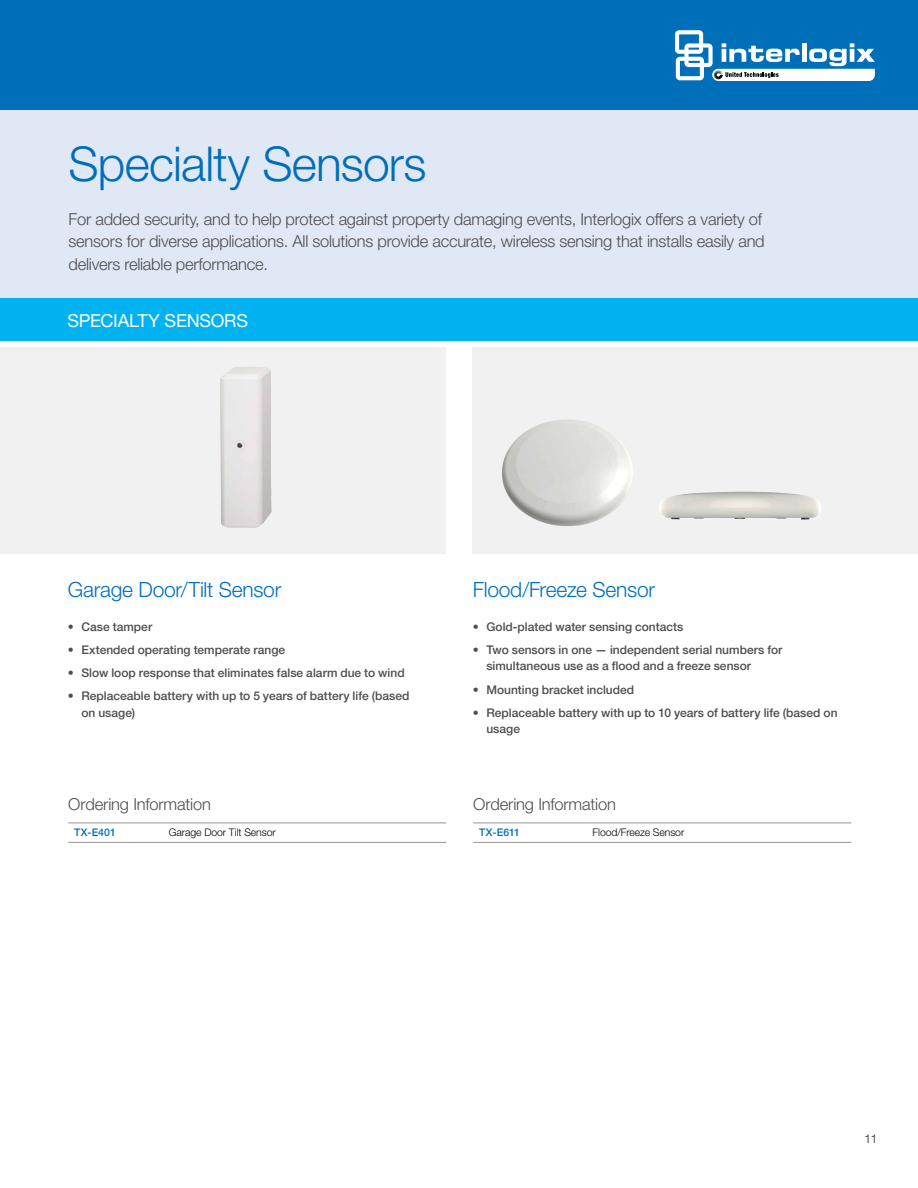
<style>
.page{position:relative;width:918px;height:1188px;background:#fff}
.page>*{position:absolute;margin:0;border:0;box-sizing:border-box;transform-origin:0 0}
.t1{font:300 48px "Helvetica Neue LT Std";letter-spacing:-.015em;color:#006fba}
.t2{font:300 21px "Helvetica Neue LT Std";letter-spacing:-.015em;color:#006fba}
.t3{font:18px "Helvetica Neue LT Std";letter-spacing:-.01em;color:#fff}
.t4{font:300 16.5px/22.5px "Helvetica Neue LT Std";letter-spacing:-.015em;color:#4d4d4f}
.t5{font:500 12px/16.5px "Helvetica Neue LT Std";color:#4d4d4f}
.t6{font:12px "Helvetica Neue LT Std";color:#4d4d4f}
.t7{font:300 10.5px "Helvetica Neue LT Std";letter-spacing:-.01em;color:#000}
.t8{font:500 10.5px "Helvetica Neue LT Std";letter-spacing:.005em;color:#006fba}
</style>
<div class="page">
<div style="left:0;top:109px;width:918px;height:191px;background:#e1e8f5"></div>
<div style="left:0;top:299px;width:918px;height:42px;background:#00b3f0"></div>
<hr style="left:473px;top:823px;width:114px;height:1px;background:#939598">
<hr style="left:587px;top:823px;width:264px;height:1px;background:#939598">
<hr style="left:473px;top:842px;width:114px;height:1px;background:#939598">
<hr style="left:587px;top:842px;width:264px;height:1px;background:#939598">
<hr style="left:68px;top:823px;width:95px;height:1px;background:#939598">
<hr style="left:163px;top:823px;width:283px;height:1px;background:#939598">
<hr style="left:68px;top:842px;width:95px;height:1px;background:#939598">
<hr style="left:163px;top:842px;width:283px;height:1px;background:#939598">
<div style="left:472px;top:348px;width:446px;height:206px;background:#f1f1f2"></div>
<div style="left:0;top:348px;width:446px;height:206px;background:#f1f1f2"></div>
<img style="left:220px;top:367px;width:52px;height:161px">
<img style="left:502px;top:420px;width:69px;height:76px">
<img style="left:659px;top:492px;width:162px;height:27px">
<div style="left:0;top:0;width:918px;height:110px;background:#006fba"></div>
<svg style="left:675px;top:30px;width:200px;height:51px"></svg>
<h1 class="t1" style="left:69px;top:135px;width:359px">Specialty Sensors</h1>
<p class="t4" style="left:69px;top:207px;width:698px">For added security, and to help protect against property damaging events, Interlogix offers a variety of sensors for diverse applications. All solutions provide accurate, wireless sensing that installs easily and delivers reliable performance.</p>
<h3 class="t3" style="left:68px;top:310px;width:182px">SPECIALTY SENSORS</h3>
<h2 class="t2" style="left:68px;top:576px;width:215px">Garage Door/Tilt Sensor</h2>
<p class="t5" style="left:68px;top:618px;width:86px">• Case tamper</p>
<p class="t5" style="left:68px;top:641px;width:219px">• Extended operating temperate range</p>
<p class="t5" style="left:68px;top:664px;width:338px">• Slow loop response that eliminates false alarm due to wind</p>
<p class="t5" style="left:81px;top:688px;width:330px;text-indent:-14px">• Replaceable battery with up to 5 years of battery life (based on usage)</p>
<h3 class="t4" style="left:68px;top:792px;width:144px">Ordering Information</h3>
<p class="t8" style="left:74px;top:826px;width:43px">TX-E401</p>
<p class="t7" style="left:169px;top:826px;width:108px">Garage Door Tilt Sensor</p>
<h2 class="t2" style="left:473px;top:576px;width:184px">Flood/Freeze Sensor</h2>
<p class="t5" style="left:473px;top:618px;width:212px">• Gold-plated water sensing contacts</p>
<p class="t5" style="left:486px;top:641px;width:298px;text-indent:-14px">• Two sensors in one — independent serial numbers for simultaneous use as a flood and a freeze sensor</p>
<p class="t5" style="left:473px;top:681px;width:163px">• Mounting bracket included</p>
<p class="t5" style="left:486px;top:704px;width:353px;text-indent:-14px">• Replaceable battery with up to 10 years of battery life (based on usage</p>
<h3 class="t4" style="left:473px;top:792px;width:144px">Ordering Information</h3>
<p class="t8" style="left:479px;top:826px;width:42px">TX-E611</p>
<p class="t7" style="left:593px;top:826px;width:93px">Flood/Freeze Sensor</p>
<p class="t6" style="left:864px;top:1131px;width:15px">11</p>
</div>
